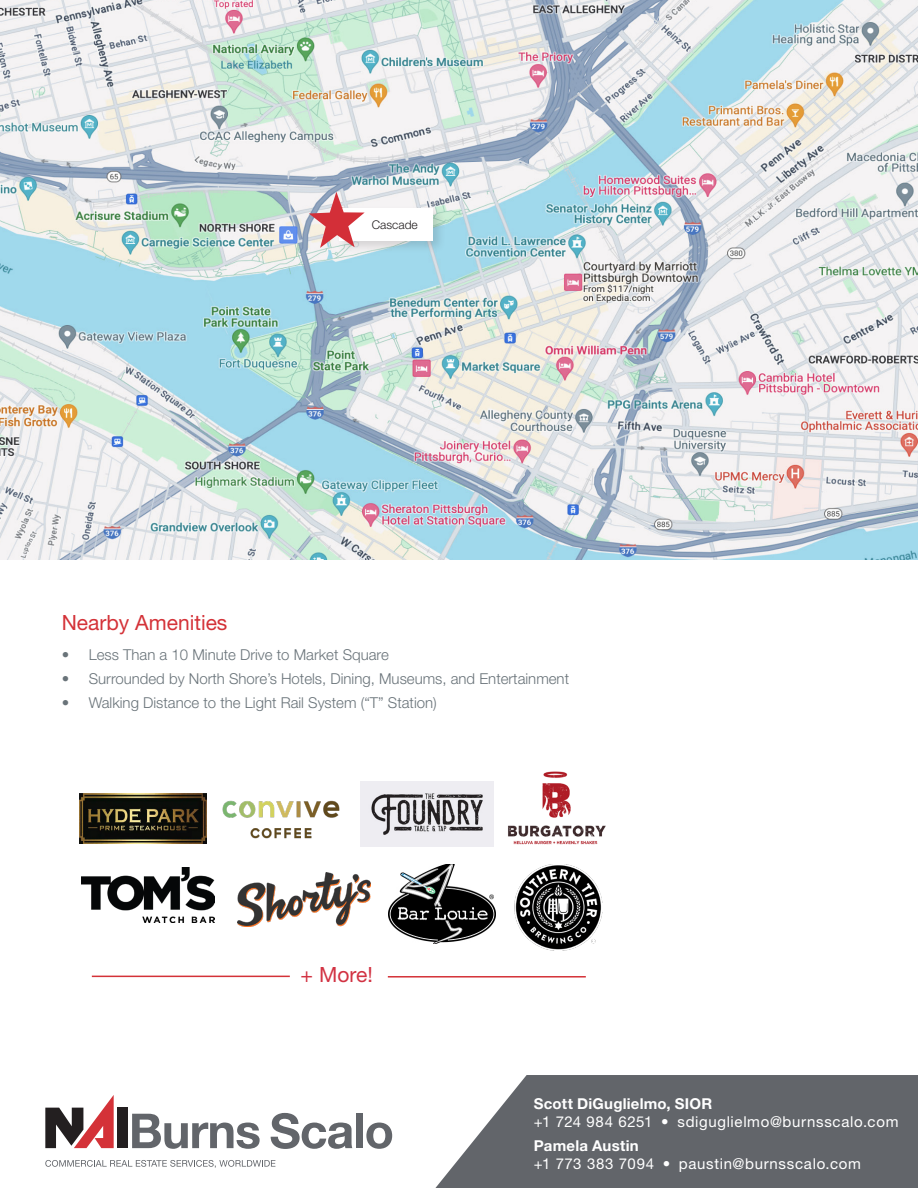
<style>
.page{position:relative;width:918px;height:1188px;background:#fff}
.page>*{position:absolute;margin:0;border:0;box-sizing:border-box;transform-origin:0 0}
.t1{font:21px "Helvetica Neue LT Std";color:#d43238}
.t2{font:21px "Helvetica Neue LT Std";color:#d23343}
.t3{font:300 15px "Helvetica Neue LT Std";color:#697379}
.t4{font:15px "Helvetica Neue LT Std";letter-spacing:.045em;color:#fff}
.t5{font:700 15px "Helvetica Neue LT Std";letter-spacing:.015em;color:#fff}
.t6{font:300 12px "Helvetica Neue LT Std";color:#231f20}
</style>
<div class="page">
<img style="left:0;top:0;width:918px;height:560px">
<div style="left:336px;top:205px;width:110px;height:49px;background:#231f20;opacity:.15"></div>
<div style="left:340px;top:208px;width:93px;height:33px;background:#fff"></div>
<svg style="left:309px;top:192px;width:56px;height:56px"></svg>
<img style="left:484px;top:771px;width:122px;height:76px">
<img style="left:79px;top:794px;width:127px;height:50px">
<hr style="left:388px;top:976px;width:198px;height:2px;background:#d43238">
<hr style="left:92px;top:976px;width:198px;height:1px;background:#d43238">
<img style="left:222px;top:800px;width:118px;height:39px">
<img style="left:361px;top:782px;width:132px;height:65px">
<img style="left:82px;top:867px;width:132px;height:55px">
<img style="left:238px;top:873px;width:132px;height:53px">
<img style="left:389px;top:864px;width:106px;height:79px">
<img style="left:515px;top:864px;width:88px;height:86px">
<svg style="left:435px;top:1075px;width:483px;height:113px;background:#707378"></svg>
<div style="left:117px;top:1108px;width:11px;height:40px;background:#231f20"></div>
<svg style="left:45px;top:1095px;width:69px;height:53px"></svg>
<svg style="left:132px;top:1114px;width:128px;height:35px"></svg>
<svg style="left:271px;top:1113px;width:81px;height:36px"></svg>
<div style="left:356px;top:1114px;width:7px;height:34px;background:#62656a"></div>
<svg style="left:366px;top:1123px;width:26px;height:26px"></svg>
<svg style="left:45px;top:1160px;width:230px;height:8px"></svg>
<p class="t6" style="left:372px;top:218px;width:48px">Cascade</p>
<h1 class="t1" style="left:62px;top:610px;width:167px">Nearby Amenities</h1>
<p class="t3" style="left:62px;top:646px;width:329px">• Less Than a 10 Minute Drive to Market Square</p>
<p class="t3" style="left:62px;top:670px;width:509px">• Surrounded by North Shore’s Hotels, Dining, Museums, and Entertainment</p>
<p class="t3" style="left:62px;top:694px;width:377px">• Walking Distance to the Light Rail System (“T” Station)</p>
<h1 class="t2" style="left:301px;top:962px;width:74px">+ More!</h1>
<p class="t5" style="left:534px;top:1094px;width:180px">Scott DiGuglielmo, SIOR</p>
<p class="t4" style="left:534px;top:1113px;width:366px">+1 724 984 6251 • sdiguglielmo@burnsscalo.com</p>
<p class="t5" style="left:534px;top:1136px;width:106px">Pamela Austin</p>
<p class="t4" style="left:534px;top:1154px;width:329px">+1 773 383 7094 • paustin@burnsscalo.com</p>
</div>
